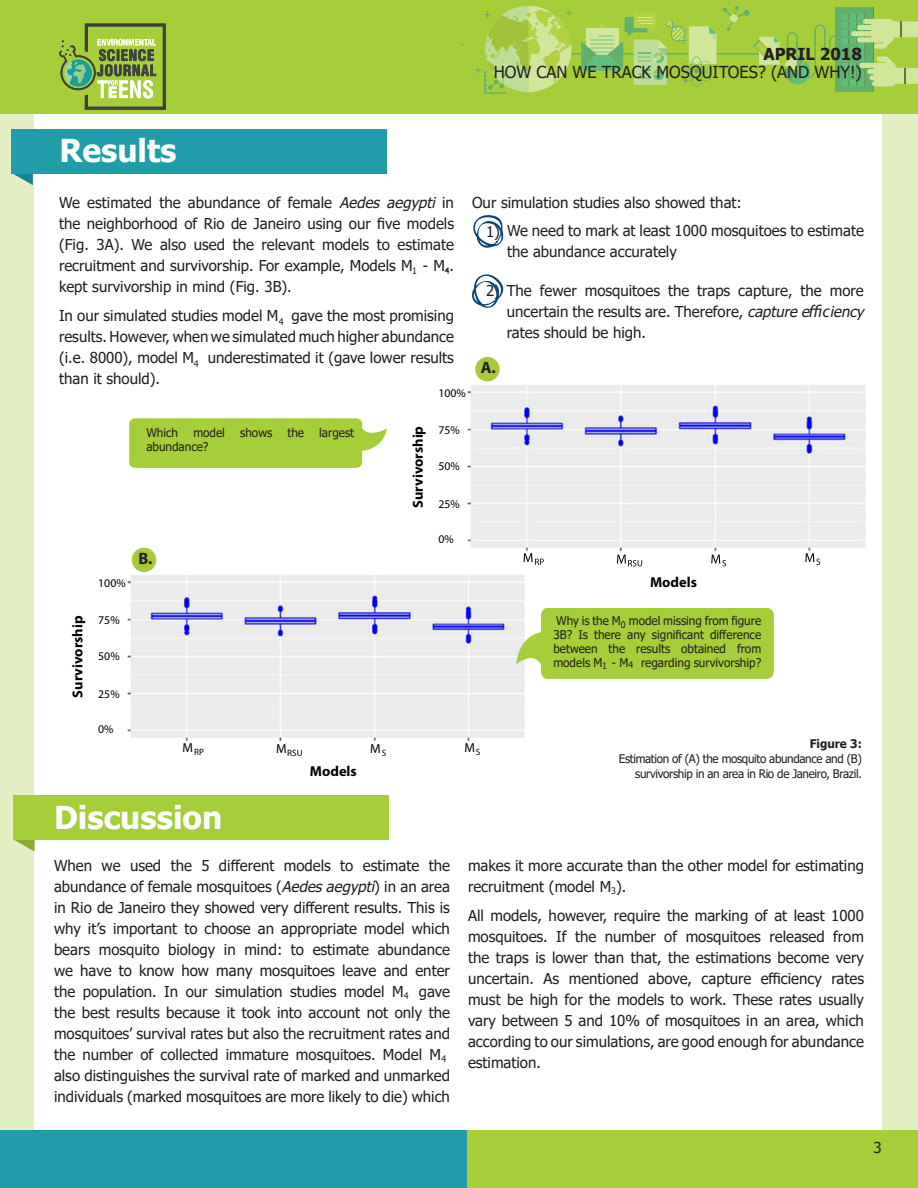
<style>
.page{position:relative;width:918px;height:1188px;background:#e4f0c3}
.page>*{position:absolute;margin:0;border:0;box-sizing:border-box;transform-origin:0 0}
.t1{font:700 31.5px "Tahoma";color:#fff}
.t2{font:16.5px "Tahoma";color:#231f20}
.t3{font:700 16.5px "Tahoma";color:#231f20}
.t4{font:700 16.5px "Myriad Pro";color:#231f20}
.t5{font:700 15.75px "Myriad Pro";color:#000}
.t6{font:15px/21px "Tahoma";color:#231f20;text-align:justify}
.t7{font:700 14.4px "Myriad Pro";color:#000}
.t8{font:13.05px "Myriad Pro";color:#000}
.t9{font:12px/14.2px "Tahoma";color:#231f20;text-align:justify}
.t10{font:11.85px/15px "Tahoma";letter-spacing:-.03em;color:#231f20;text-align:right}
.t11{font:11.85px "Myriad Pro";color:#000}
.t12{font:700 11.85px "Tahoma";color:#231f20}
.t13{font:9.15px "Myriad Pro";color:#000}
.t14{font:9px "Tahoma";color:#231f20}
.s1{font-family:"Tahoma Faux";font-style:italic}
.s2{font-family:"Myriad Pro";font-style:italic;font-size:17.25px}
</style>
<div class="page">
<div style="left:34px;top:113px;width:847px;height:1028px;background:#fff"></div>
<div style="left:0;top:0;width:918px;height:114px;background:#a6ce39"></div>
<div style="left:450px;top:1130px;width:468px;height:58px;background:#a6ce39"></div>
<div style="left:0;top:1130px;width:466px;height:58px;background:#219ca9"></div>
<div style="left:835px;top:7px;width:38px;height:85px;background:#61b16e"></div>
<div style="left:867px;top:69px;width:23px;height:5px;background:#d2e69b;border-radius:2px"></div>
<div style="left:874px;top:63px;width:23px;height:23px;background:#d2e69b;border-radius:6px"></div>
<div style="left:872px;top:81px;width:17px;height:5px;background:#d2e69b;border-radius:2px"></div>
<div style="left:869px;top:75px;width:24px;height:5px;background:#d2e69b;border-radius:2px"></div>
<div style="left:859px;top:63px;width:24px;height:5px;background:#d2e69b;border-radius:2px"></div>
<div style="left:871px;top:19px;width:24px;height:23px;background:#d2e69b;border-radius:6px"></div>
<div style="left:863px;top:19px;width:23px;height:5px;background:#d2e69b;border-radius:2px"></div>
<div style="left:857px;top:25px;width:23px;height:5px;background:#d2e69b;border-radius:2px"></div>
<div style="left:857px;top:37px;width:23px;height:5px;background:#d2e69b;border-radius:2px"></div>
<div style="left:851px;top:31px;width:23px;height:5px;background:#d2e69b;border-radius:2px"></div>
<svg style="left:876px;top:57px;width:42px;height:30px"></svg>
<svg style="left:874px;top:18px;width:44px;height:31px"></svg>
<svg style="left:473px;top:6px;width:392px;height:88px"></svg>
<svg style="left:59px;top:24px;width:107px;height:86px"></svg>
<svg style="left:14px;top:840px;width:21px;height:12px"></svg>
<div style="left:14px;top:795px;width:375px;height:45px;background:#a6ce39"></div>
<svg style="left:13px;top:174px;width:20px;height:11px"></svg>
<div style="left:12px;top:129px;width:375px;height:45px;background:#219ca9"></div>
<svg style="left:129px;top:418px;width:258px;height:50px"></svg>
<svg style="left:473px;top:215px;width:31px;height:33px"></svg>
<svg style="left:472px;top:274px;width:32px;height:34px"></svg>
<img style="left:128px;top:571px;width:397px;height:170px">
<div style="left:132px;top:548px;width:24px;height:24px;background:#a6ca3b;border-radius:50%"></div>
<svg style="left:516px;top:608px;width:258px;height:71px"></svg>
<img style="left:468px;top:385px;width:398px;height:166px">
<svg style="left:524px;top:553px;width:20px;height:12px"></svg>
<svg style="left:617px;top:555px;width:25px;height:11px"></svg>
<svg style="left:805px;top:553px;width:15px;height:12px"></svg>
<svg style="left:711px;top:555px;width:15px;height:11px"></svg>
<div style="left:475px;top:357px;width:25px;height:24px;background:#a6ca3b;border-radius:50%"></div>
<p class="t3" style="left:763px;top:43px;width:100px">APRIL 2018</p>
<p class="t2" style="left:494px;top:61px;width:370px">HOW CAN WE TRACK MOSQUITOES? (AND WHY!)</p>
<p class="t1" style="left:60px;top:128px;width:119px">Results</p>
<p class="t6" style="left:59px;top:193px;width:396px">We estimated the abundance of female <span class="s1">Aedes aegypti</span> in the neighborhood of Rio de Janeiro using our five models (Fig. 3A). We also used the relevant models to estimate recruitment and survivorship. For example, Models M - M.. kept survivorship in mind (Fig. 3B).</p>
<p class="t6" style="left:59px;top:306px;width:396px">In our simulated studies model M gave the most promising results. However, when we simulated much higher abundance (i.e. 8000), model M underestimated it (gave lower results than it should).</p>
<p class="t14" style="left:412px;top:265px;width:6px">1</p>
<p class="t14" style="left:445px;top:265px;width:6px">4</p>
<p class="t14" style="left:279px;top:316px;width:6px">4</p>
<p class="t14" style="left:194px;top:358px;width:6px">4</p>
<p class="t6" style="left:472px;top:193px;width:271px">Our simulation studies also showed that:</p>
<p class="t6" style="left:486px;top:222px;width:15px">1)</p>
<p class="t6" style="left:507px;top:221px;width:358px">We need to mark at least 1000 mosquitoes to estimate the abundance accurately</p>
<p class="t6" style="left:486px;top:281px;width:15px">2)</p>
<p class="t6" style="left:507px;top:281px;width:358px">The fewer mosquitoes the traps capture, the more uncertain the results are. Therefore, <span class="s1">capture e</span><span class="s2">ffic</span><span class="s1">iency </span>rates should be high.</p>
<p class="t4" style="left:481px;top:357px;width:17px">A.</p>
<p class="t5" style="left:479px;top:363px;width:15px">B.</p>
<p class="t7" style="left:68px;top:698px;width:83px;rotate:-90deg">Survivorship</p>
<p class="t11" style="left:98px;top:576px;width:29px">100%</p>
<p class="t11" style="left:98px;top:612px;width:23px">75%</p>
<p class="t11" style="left:98px;top:648px;width:23px">50%</p>
<p class="t11" style="left:98px;top:686px;width:23px">25%</p>
<p class="t11" style="left:98px;top:722px;width:17px">0%</p>
<p class="t9" style="left:146px;top:426px;width:33px">Which</p>
<p class="t9" style="left:193px;top:426px;width:33px">model</p>
<p class="t9" style="left:240px;top:426px;width:34px">shows</p>
<p class="t9" style="left:287px;top:426px;width:18px">the</p>
<p class="t9" style="left:319px;top:426px;width:36px">largest</p>
<p class="t9" style="left:146px;top:440px;width:64px">abundance?</p>
<p class="t4" style="left:138px;top:548px;width:16px">B.</p>
<p class="t5" style="left:139px;top:552px;width:15px">B.</p>
<p class="t7" style="left:408px;top:508px;width:83px;rotate:-90deg">Survivorship</p>
<p class="t11" style="left:438px;top:386px;width:29px">100%</p>
<p class="t11" style="left:438px;top:423px;width:23px">75%</p>
<p class="t11" style="left:438px;top:459px;width:23px">50%</p>
<p class="t11" style="left:438px;top:497px;width:23px">25%</p>
<p class="t11" style="left:438px;top:532px;width:17px">0%</p>
<p class="t13" style="left:183px;top:746px;width:23px"><sup>M</sup>RP</p>
<p class="t13" style="left:276px;top:747px;width:28px"><sup>M</sup>RSU</p>
<p class="t8" style="left:370px;top:741px;width:18px">M<sub>S</sub></p>
<p class="t8" style="left:464px;top:739px;width:18px">M<sub>S</sub></p>
<p class="t7" style="left:310px;top:762px;width:48px">Models</p>
<p class="t1" style="left:54px;top:796px;width:170px">Discussion</p>
<p class="t7" style="left:650px;top:572px;width:48px">Models</p>
<p class="t9" style="left:553px;top:614px;width:209px">Why is the M model missing from figure 3B? Is there any significant difference between the results obtained from models M - M regarding survivorship?</p>
<p class="t14" style="left:621px;top:618px;width:6px">0</p>
<p class="t14" style="left:602px;top:660px;width:6px">1</p>
<p class="t14" style="left:628px;top:659px;width:6px">4</p>
<p class="t12" style="left:810px;top:736px;width:54px">Figure 3:</p>
<p class="t10" style="left:619px;top:752px;width:244px">Estimation of (A) the mosquito abundance and (B) survivorship in an area in Rio de Janeiro, Brazil.</p>
<p class="t6" style="left:54px;top:855px;width:398px">When we used the 5 different models to estimate the abundance of female mosquitoes (<span class="s1">Aedes aegypti</span>) in an area in Rio de Janeiro they showed very different results. This is why it’s important to choose an appropriate model which bears mosquito biology in mind: to estimate abundance we have to know how many mosquitoes leave and enter the population. In our simulation studies model M gave the best results because it took into account not only the mosquitoes’ survival rates but also the recruitment rates and the number of collected immature mosquitoes. Model M.. also distinguishes the survival rate of marked and unmarked individuals (marked mosquitoes are more likely to die) which</p>
<p class="t6" style="left:468px;top:855px;width:398px">makes it more accurate than the other model for estimating recruitment (model M ).</p>
<p class="t14" style="left:611px;top:885px;width:6px">3</p>
<p class="t6" style="left:468px;top:906px;width:398px">All models, however, require the marking of at least 1000 mosquitoes. If the number of mosquitoes released from the traps is lower than that, the estimations become very uncertain. As mentioned above, capture efficiency rates must be high for the models to work. These rates usually vary between 5 and 10% of mosquitoes in an area, which according to our simulations, are good enough for abundance estimation.</p>
<p class="t14" style="left:404px;top:990px;width:6px">4</p>
<p class="t14" style="left:441px;top:1053px;width:6px">4</p>
<p class="t6" style="left:874px;top:1138px;width:10px">3</p>
</div>
